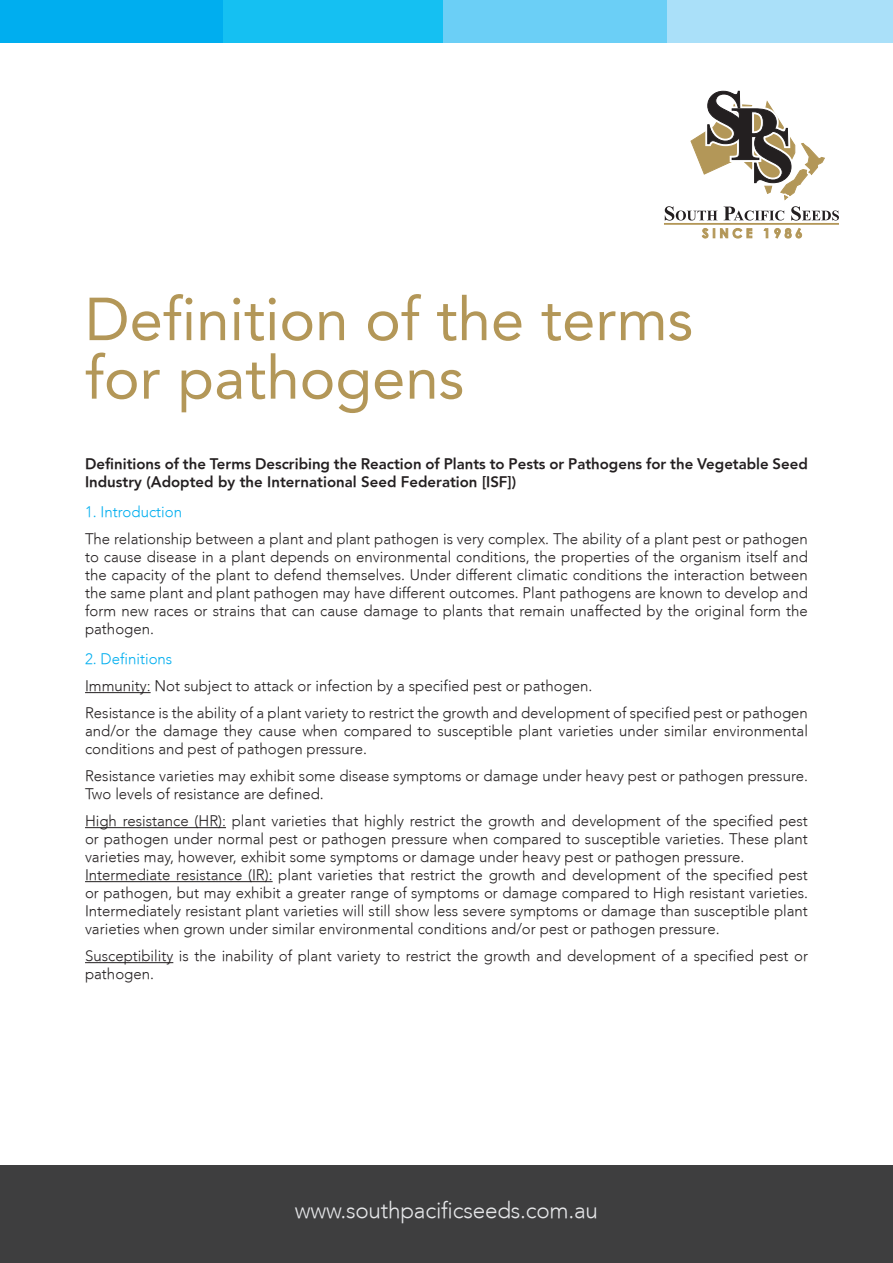
<style>
.page{position:relative;width:893px;height:1263px;background:#fff}
.page>*{position:absolute;margin:0;border:0;box-sizing:border-box;transform-origin:0 0}
.t1{font:60px/58.5px "Avenir";color:#b39758}
.t2{font:300 22.5px "Avenir";letter-spacing:-.01em;color:#e6e7e9}
.t3{font:300 15px/18px "Avenir";color:#231f20}
.t4{font:800 15px/18px "Avenir";color:#231f20}
.t5{font:300 15px "Avenir";color:#00aeef}
</style>
<div class="page">
<hr style="left:85px;top:692px;width:66px;height:1px;background:#231f20">
<hr style="left:85px;top:827px;width:141px;height:1px;background:#231f20">
<hr style="left:85px;top:881px;width:188px;height:1px;background:#231f20">
<hr style="left:85px;top:962px;width:88px;height:1px;background:#231f20">
<div style="left:0;top:0;width:223px;height:43px;background:#00aeef"></div>
<div style="left:223px;top:0;width:224px;height:43px;background:#15c0f2"></div>
<div style="left:444px;top:0;width:224px;height:43px;background:#6bcff6"></div>
<div style="left:668px;top:0;width:225px;height:43px;background:#aae0f9"></div>
<hr style="left:664px;top:223px;width:175px;height:2px;background:#b39758">
<svg style="left:702px;top:228px;width:50px;height:10px"></svg>
<svg style="left:764px;top:228px;width:4px;height:10px"></svg>
<svg style="left:774px;top:228px;width:28px;height:10px"></svg>
<svg style="left:665px;top:90px;width:174px;height:131px"></svg>
<div style="left:0;top:1165px;width:893px;height:98px;background:#3e3e3f"></div>
<h1 class="t1" style="left:85px;top:290px;width:610px">Definition of the terms for pathogens</h1>
<p class="t4" style="left:85px;top:455px;width:724px">Definitions of the Terms Describing the Reaction of Plants to Pests or Pathogens for the Vegetable Seed<br>Industry (Adopted by the International Seed Federation [ISF])</p>
<p class="t5" style="left:85px;top:503px;width:99px">1. Introduction</p>
<p class="t3" style="left:85px;top:530px;width:724px;text-align:justify">The relationship between a plant and plant pathogen is very complex. The ability of a plant pest or pathogen to cause disease in a plant depends on environmental conditions, the properties of the organism itself and the capacity of the plant to defend themselves. Under different climatic conditions the interaction between the same plant and plant pathogen may have different outcomes. Plant pathogens are known to develop and form new races or strains that can cause damage to plants that remain unaffected by the original form the pathogen.</p>
<p class="t5" style="left:85px;top:650px;width:89px">2. Definitions</p>
<p class="t3" style="left:85px;top:672px;width:724px;line-height:27px">Immunity: Not subject to attack or infection by a specified pest or pathogen.<br>Resistance is the ability of a plant variety to restrict the growth and development of specified pest or pathogen</p>
<p class="t3" style="left:85px;top:722px;width:724px">and/or the damage they cause when compared to susceptible plant varieties under similar environmental conditions and pest of pathogen pressure.</p>
<p class="t3" style="left:85px;top:767px;width:724px">Resistance varieties may exhibit some disease symptoms or damage under heavy pest or pathogen pressure.<br>Two levels of resistance are defined.</p>
<p class="t3" style="left:85px;top:812px;width:724px">High resistance (HR): plant varieties that highly restrict the growth and development of the specified pest or pathogen under normal pest or pathogen pressure when compared to susceptible varieties. These plant varieties may, however, exhibit some symptoms or damage under heavy pest or pathogen pressure.<br>Intermediate resistance (IR): plant varieties that restrict the growth and development of the specified pest or pathogen, but may exhibit a greater range of symptoms or damage compared to High resistant varieties.<br>Intermediately resistant plant varieties will still show less severe symptoms or damage than susceptible plant varieties when grown under similar environmental conditions and/or pest or pathogen pressure.</p>
<p class="t3" style="left:85px;top:947px;width:724px">Susceptibility is the inability of plant variety to restrict the growth and development of a specified pest or pathogen.</p>
<h2 class="t2" style="left:295px;top:1197px;width:305px">www.southpacificseeds.com.au</h2>
</div>
